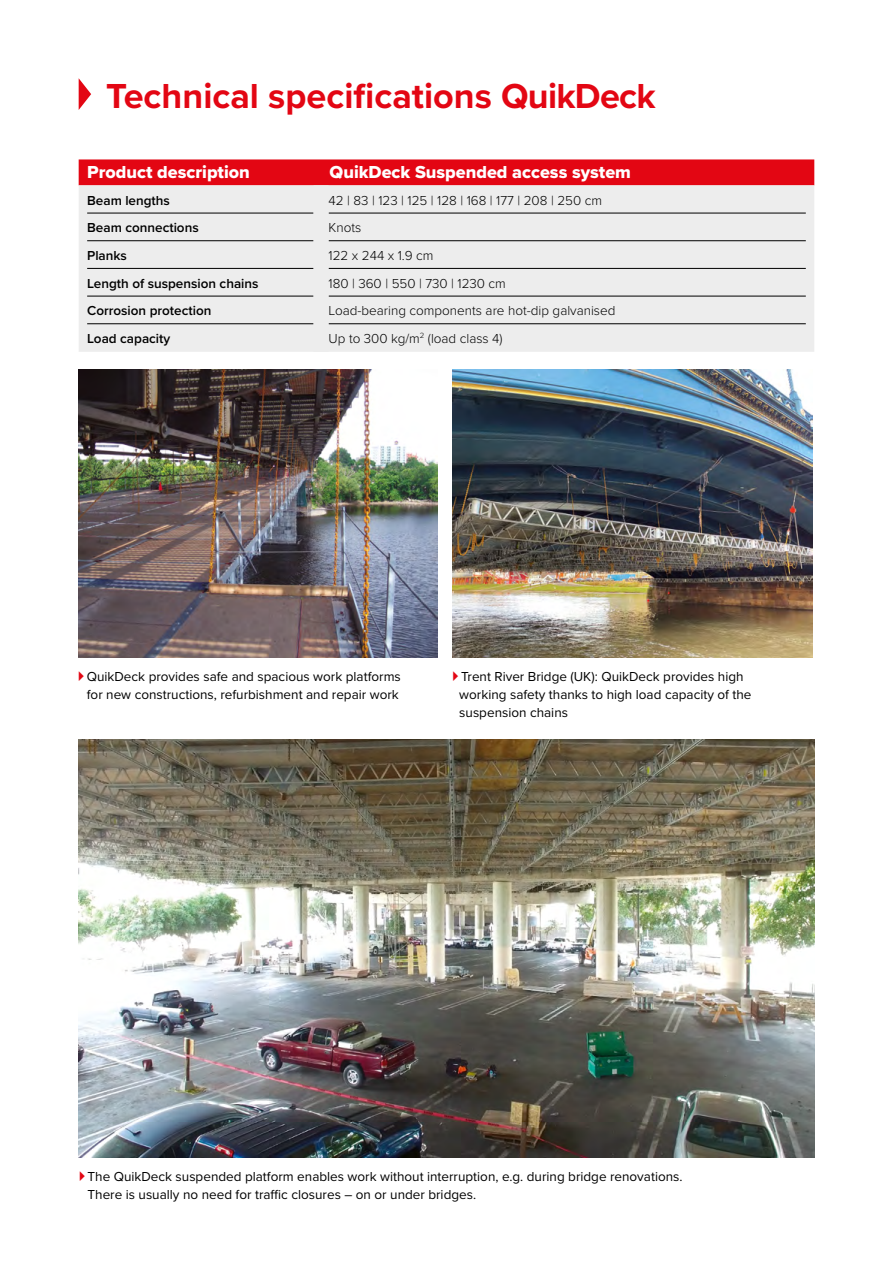
<style>
.page{position:relative;width:893px;height:1263px;background:#fff}
.page>*{position:absolute;margin:0;border:0;box-sizing:border-box;transform-origin:0 0}
.t1{font:700 36px "Proxima Nova";color:#e30613}
.t2{font:18px "Proxima Nova Extrabld";color:#fff}
.t3{font:13.5px/18px "Proxima Nova";color:#000}
.t4{font:300 13.5px "Proxima Nova";color:#000}
.t5{font:600 13.5px "Proxima Nova";color:#000}
</style>
<div class="page">
<img style="left:79px;top:740px;width:735px;height:418px">
<div style="left:79px;top:159px;width:735px;height:26px;background:#e30613"></div>
<div style="left:79px;top:185px;width:735px;height:167px;background:#ededed"></div>
<hr style="left:87px;top:213px;width:227px;height:1px;background:#000">
<hr style="left:329px;top:213px;width:477px;height:1px;background:#000">
<hr style="left:87px;top:240px;width:227px;height:1px;background:#000">
<hr style="left:329px;top:240px;width:477px;height:1px;background:#000">
<hr style="left:87px;top:268px;width:227px;height:1px;background:#000">
<hr style="left:329px;top:268px;width:477px;height:1px;background:#000">
<hr style="left:87px;top:296px;width:227px;height:1px;background:#000">
<hr style="left:329px;top:296px;width:477px;height:1px;background:#000">
<hr style="left:87px;top:323px;width:227px;height:1px;background:#000">
<hr style="left:329px;top:323px;width:477px;height:1px;background:#000">
<div style="left:314px;top:185px;width:15px;height:28px;background:#ededed"></div>
<div style="left:314px;top:213px;width:15px;height:28px;background:#ededed"></div>
<div style="left:314px;top:241px;width:15px;height:27px;background:#ededed"></div>
<div style="left:314px;top:268px;width:15px;height:28px;background:#ededed"></div>
<div style="left:314px;top:296px;width:15px;height:28px;background:#ededed"></div>
<div style="left:314px;top:324px;width:15px;height:28px;background:#ededed"></div>
<svg style="left:79px;top:78px;width:12px;height:32px"></svg>
<img style="left:79px;top:370px;width:359px;height:288px">
<img style="left:453px;top:370px;width:359px;height:288px">
<h1 class="t1" style="left:106px;top:69px;width:551px">Technical specifications QuikDeck</h1>
<h2 class="t2" style="left:87px;top:158px;width:164px">Product description</h2>
<h2 class="t2" style="left:330px;top:158px;width:303px">QuikDeck Suspended access system</h2>
<p class="t5" style="left:87px;top:190px;width:84px">Beam lengths</p>
<p class="t4" style="left:329px;top:190px;width:275px">42 | 83 | 123 | 125 | 128 | 168 | 177 | 208 | 250 cm</p>
<p class="t5" style="left:87px;top:218px;width:113px">Beam connections</p>
<p class="t4" style="left:329px;top:218px;width:34px">Knots</p>
<p class="t5" style="left:87px;top:245px;width:41px">Planks</p>
<p class="t4" style="left:329px;top:245px;width:107px">122 x 244 x 1.9 cm</p>
<p class="t5" style="left:87px;top:273px;width:173px">Length of suspension chains</p>
<p class="t4" style="left:329px;top:273px;width:179px">180 | 360 | 550 | 730 | 1230 cm</p>
<p class="t5" style="left:87px;top:301px;width:126px">Corrosion protection</p>
<p class="t4" style="left:329px;top:301px;width:288px">Load-bearing components are hot-dip galvanised</p>
<p class="t5" style="left:87px;top:328px;width:85px">Load capacity</p>
<p class="t4" style="left:329px;top:328px;width:176px">Up to 300 kg/m<sup>2</sup> (load class 4)</p>
<p class="t3" style="left:87px;top:667px;width:316px">QuikDeck provides safe and spacious work platforms for new constructions, refurbishment and repair work</p>
<p class="t3" style="left:459px;top:667px;width:294px">Trent River Bridge (UK): QuikDeck provides high working safety thanks to high load capacity of the suspension chains</p>
<p class="t3" style="left:88px;top:1167px;width:597px">The QuikDeck suspended platform enables work without interruption, e.g. during bridge renovations.<br>There is usually no need for traffic closures – on or under bridges.</p>
</div>
